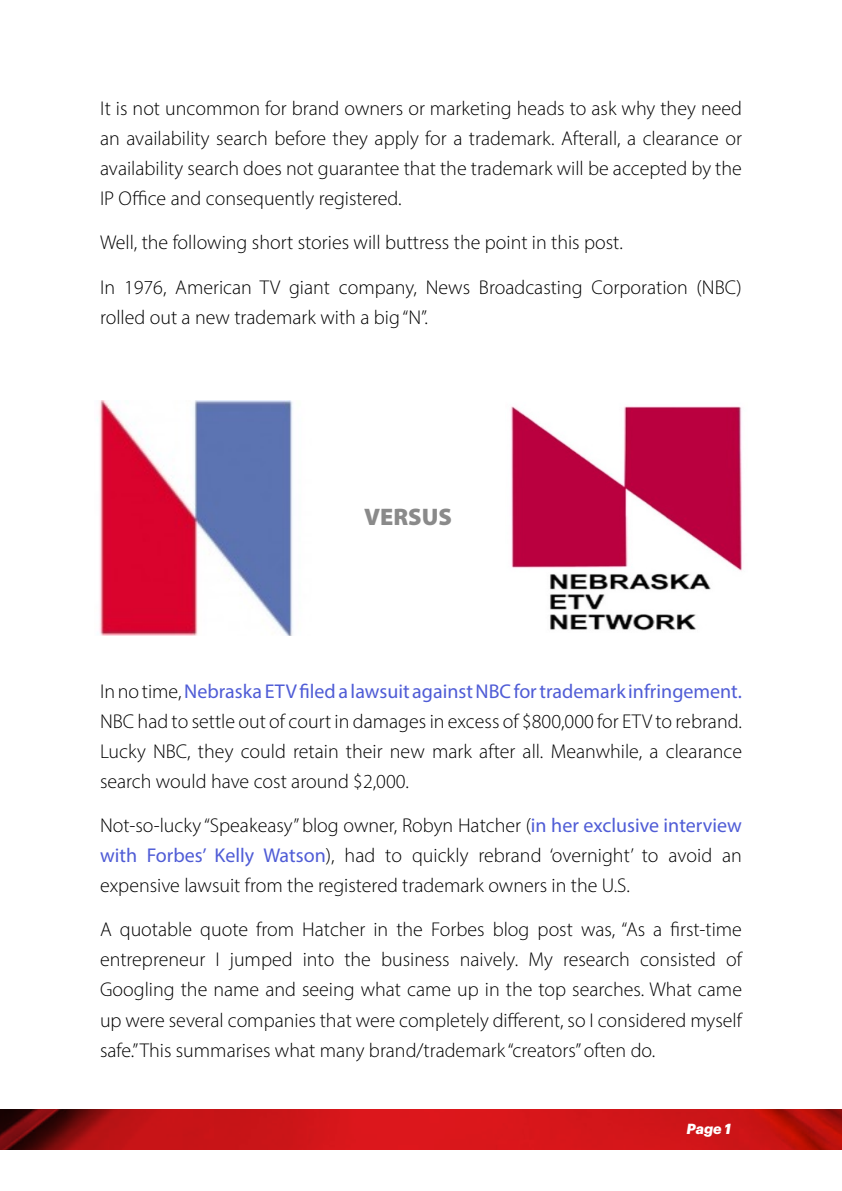
<style>
.page{position:relative;width:842px;height:1191px;background:#fff}
.page>*{position:absolute;margin:0;border:0;box-sizing:border-box;transform-origin:0 0}
.t1{font:900 24px "Myriad Pro";color:#8a8a8a}
.t2{font:300 20px/30px "Myriad Pro";color:#000;text-align:justify}
.t3{font:italic 700 14.4px "Graphik";color:#fff}
.s1{font-weight:400;color:#4f5cd6}
</style>
<div class="page">
<img style="left:0;top:1109px;width:842px;height:40px">
<svg style="left:97px;top:400px;width:196px;height:235px"></svg>
<svg style="left:510px;top:406px;width:232px;height:225px"></svg>
<p class="t2" style="left:100px;top:93px;width:643px">It is not uncommon for brand owners or marketing heads to ask why they need an availability search before they apply for a trademark. Afterall, a clearance or availability search does not guarantee that the trademark will be accepted by the IP Office and consequently registered.</p>
<p class="t2" style="left:100px;top:227px;width:524px">Well, the following short stories will buttress the point in this post.</p>
<p class="t2" style="left:100px;top:272px;width:643px">In 1976, American TV giant company, News Broadcasting Corporation (NBC) rolled out a new trademark with a big “N”.</p>
<p class="t1" style="left:364px;top:501px;width:89px">VERSUS</p>
<p class="t2" style="left:100px;top:676px;width:643px">In no time, <span class="s1">Nebraska ETV filed a lawsuit against NBC for trademark infringement.<br></span>NBC had to settle out of court in damages in excess of $800,000 for ETV to rebrand.<br>Lucky NBC, they could retain their new mark after all. Meanwhile, a clearance search would have cost around $2,000.</p>
<p class="t2" style="left:100px;top:810px;width:643px">Not-so-lucky “Speakeasy” blog owner, Robyn Hatcher (<span class="s1">in her exclusive interview with Forbes’ Kelly Watson</span>), had to quickly rebrand ‘overnight’ to avoid an expensive lawsuit from the registered trademark owners in the U.S.</p>
<p class="t2" style="left:100px;top:914px;width:643px">A quotable quote from Hatcher in the Forbes blog post was, “As a first-time entrepreneur I jumped into the business naively. My research consisted of Googling the name and seeing what came up in the top searches. What came up were several companies that were completely different, so I considered myself safe.” This summarises what many brand/trademark “creators” often do.</p>
<p class="t3" style="left:686px;top:1117px;width:46px">Page 1</p>
</div>
